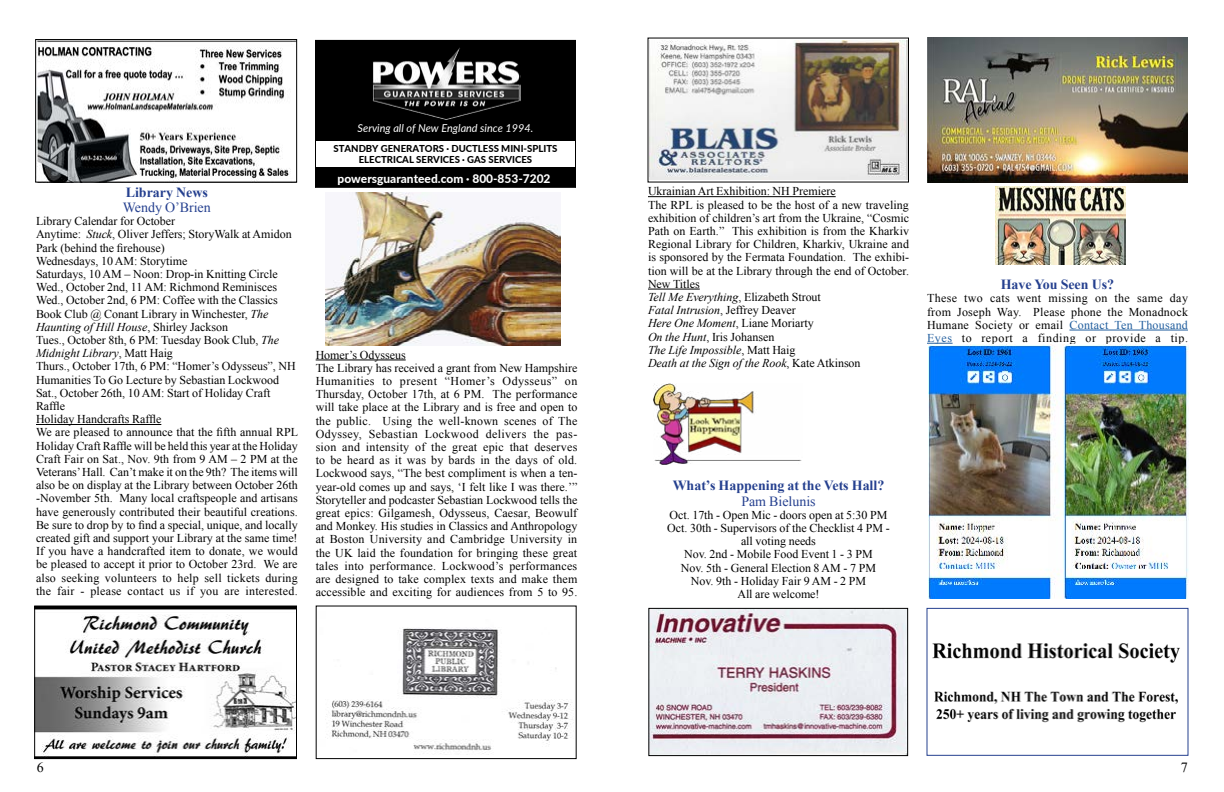
<style>
.page{position:relative;width:1224px;height:792px;background:#fff}
.page>*{position:absolute;margin:0;border:0;box-sizing:border-box;transform-origin:0 0}
.t1{font:700 14px "Times New Roman";letter-spacing:-.005em;color:#25408f}
.t2{font:14px "Times New Roman";letter-spacing:-.005em;color:#25408f}
.t3{font:14px "Times New Roman";color:#000}
.t4{font:12px/13.2px "Times New Roman";color:#000}
.t5{font:800 11.9px "Lato";color:#fff}
.t6{font:italic 10.9px "Lato";color:#fff}
.t7{font:800 9.6px/11.2px "Lato";color:#000;text-align:center}
.s1{font-style:italic}
.s2{color:#215e9e}
</style>
<div class="page">
<img style="left:932px;top:643px;width:248px;height:80px">
<div style="left:926px;top:608px;width:262px;height:148px;border:1px solid #25408f"></div>
<img style="left:37px;top:41px;width:258px;height:140px">
<div style="left:35px;top:39px;width:262px;height:144px;border:1px solid #000"></div>
<img style="left:927px;top:38px;width:261px;height:144px">
<img style="left:650px;top:40px;width:257px;height:140px">
<img style="left:650px;top:610px;width:256px;height:144px">
<div style="left:648px;top:608px;width:260px;height:148px;border:1px solid #000"></div>
<img style="left:36px;top:608px;width:259px;height:149px">
<div style="left:34px;top:606px;width:263px;height:153px;border:1px solid #000"></div>
<div style="left:316px;top:40px;width:259px;height:147px;background:#000"></div>
<img style="left:372px;top:47px;width:148px;height:73px">
<div style="left:316px;top:141px;width:259px;height:26px;background:#fff"></div>
<div style="left:315px;top:40px;width:261px;height:148px;border:1px solid #000"></div>
<hr style="left:36px;top:424px;width:125px;height:1px;background:#000">
<hr style="left:316px;top:360px;width:90px;height:1px;background:#000">
<img style="left:326px;top:628px;width:248px;height:126px">
<div style="left:316px;top:606px;width:261px;height:153px;border:1px solid #000"></div>
<hr style="left:648px;top:196px;width:188px;height:1px;background:#000">
<hr style="left:648px;top:289px;width:52px;height:1px;background:#000">
<hr style="left:1069px;top:330px;width:119px;height:1px;background:#215e9e">
<svg style="left:927px;top:343px;width:26px;height:1px"></svg>
<img style="left:326px;top:192px;width:234px;height:154px">
<img style="left:654px;top:383px;width:148px;height:81px">
<img style="left:928px;top:345px;width:260px;height:253px">
<img style="left:995px;top:186px;width:130px;height:78px">
<p class="t1" style="left:126px;top:182px;width:84px">Library News</p>
<p class="t2" style="left:123px;top:198px;width:89px">Wendy O’Brien</p>
<p class="t4" style="left:36px;top:214px;width:264px">Library Calendar for October<br>Anytime: <span class="s1">Stuck</span>, Oliver Jeffers; StoryWalk at Amidon Park (behind the firehouse)<br>Wednesdays, 10 AM: Storytime<br>Saturdays, 10 AM – Noon: Drop-in Knitting Circle Wed., October 2nd, 11 AM: Richmond Reminisces Wed., October 2nd, 6 PM: Coffee with the Classics Book Club @ Conant Library in Winchester, <span class="s1">The Haunting of Hill House</span>, Shirley Jackson<br>Tues., October 8th, 6 PM: Tuesday Book Club, <span class="s1">The Midnight Library</span>, Matt Haig<br>Thurs., October 17th, 6 PM: “Homer’s Odysseus”, NH Humanities To Go Lecture by Sebastian Lockwood Sat., October 26th, 10 AM: Start of Holiday Craft Raffle<br>Holiday Handcrafts Raffle<br>We are pleased to announce that the fifth annual RPL Holiday Craft Raffle will be held this year at the Holiday Craft Fair on Sat., Nov. 9th from 9 AM – 2 PM at the Veterans’ Hall. Can’t make it on the 9th? The items will also be on display at the Library between October 26th -November 5th. Many local craftspeople and artisans have generously contributed their beautiful creations.<br>Be sure to drop by to find a special, unique, and locally created gift and support your Library at the same time!<br>If you have a handcrafted item to donate, we would be pleased to accept it prior to October 23rd. We are also seeking volunteers to help sell tickets during the fair - please contact us if you are interested.</p>
<p class="t6" style="left:358px;top:121px;width:177px">Serving all of New England since 1994.</p>
<p class="t5" style="left:338px;top:170px;width:215px">powersguaranteed.com · 800-853-7202</p>
<p class="t7" style="left:333px;top:142px;width:225px">STANDBY GENERATORS · DUCTLESS MINI-SPLITS<br>ELECTRICAL SERVICES · GAS SERVICES</p>
<p class="t4" style="left:316px;top:348px;width:263px">Homer’s Odysseus<br>The Library has received a grant from New Hampshire Humanities to present “Homer’s Odysseus” on Thursday, October 17th, at 6 PM. The performance will take place at the Library and is free and open to the public. Using the well-known scenes of The Odyssey, Sebastian Lockwood delivers the pas&shy;sion and intensity of the great epic that deserves to be heard as it was by bards in the days of old.<br>Lockwood says, “The best compliment is when a ten&shy;year-old comes up and says, ‘I felt like I was there.’” Storyteller and podcaster Sebastian Lockwood tells the great epics: Gilgamesh, Odysseus, Caesar, Beowulf and Monkey. His studies in Classics and Anthropology at Boston University and Cambridge University in the UK laid the foundation for bringing these great tales into performance. Lockwood’s performances are designed to take complex texts and make them accessible and exciting for audiences from 5 to 95.</p>
<p class="t4" style="left:648px;top:185px;width:263px">Ukrainian Art Exhibition: NH Premiere<br>The RPL is pleased to be the host of a new traveling exhibition of children’s art from the Ukraine, “Cosmic Path on Earth.” This exhibition is from the Kharkiv Regional Library for Children, Kharkiv, Ukraine and is sponsored by the Fermata Foundation. The exhibi&shy;tion will be at the Library through the end of October.<br>New Titles<br><span class="s1">Tell Me Everything</span>, Elizabeth Strout<br><span class="s1">Fatal Intrusion</span>, Jeffrey Deaver<br><span class="s1">Here One Moment</span>, Liane Moriarty<br><span class="s1">On the Hunt</span>, Iris Johansen<br><span class="s1">The Life Impossible</span>, Matt Haig<br><span class="s1">Death at the Sign of the Rook</span>, Kate Atkinson</p>
<p class="t1" style="left:1001px;top:275px;width:115px">Have You Seen Us?</p>
<p class="t4" style="left:927px;top:292px;width:263px;text-align:justify">These two cats went missing on the same day from Joseph Way. Please phone the Monadnock Humane Society or email <span class="s2">Contact Ten Thousand Eyes</span> to report a finding or provide a tip.</p>
<p class="t1" style="left:673px;top:476px;width:213px">What’s Happening at the Vets Hall?</p>
<p class="t2" style="left:741px;top:491px;width:76px">Pam Bielunis</p>
<p class="t4" style="left:667px;top:508px;width:224px;text-align:center">Oct. 17th - Open Mic - doors open at 5:30 PM<br>Oct. 30th - Supervisors of the Checklist 4 PM - all voting needs<br>Nov. 2nd - Mobile Food Event 1 - 3 PM<br>Nov. 5th - General Election 8 AM - 7 PM<br>Nov. 9th - Holiday Fair 9 AM - 2 PM<br>All are welcome!</p>
<p class="t3" style="left:37px;top:758px;width:8px">6</p>
<p class="t3" style="left:1181px;top:758px;width:8px">7</p>
</div>
